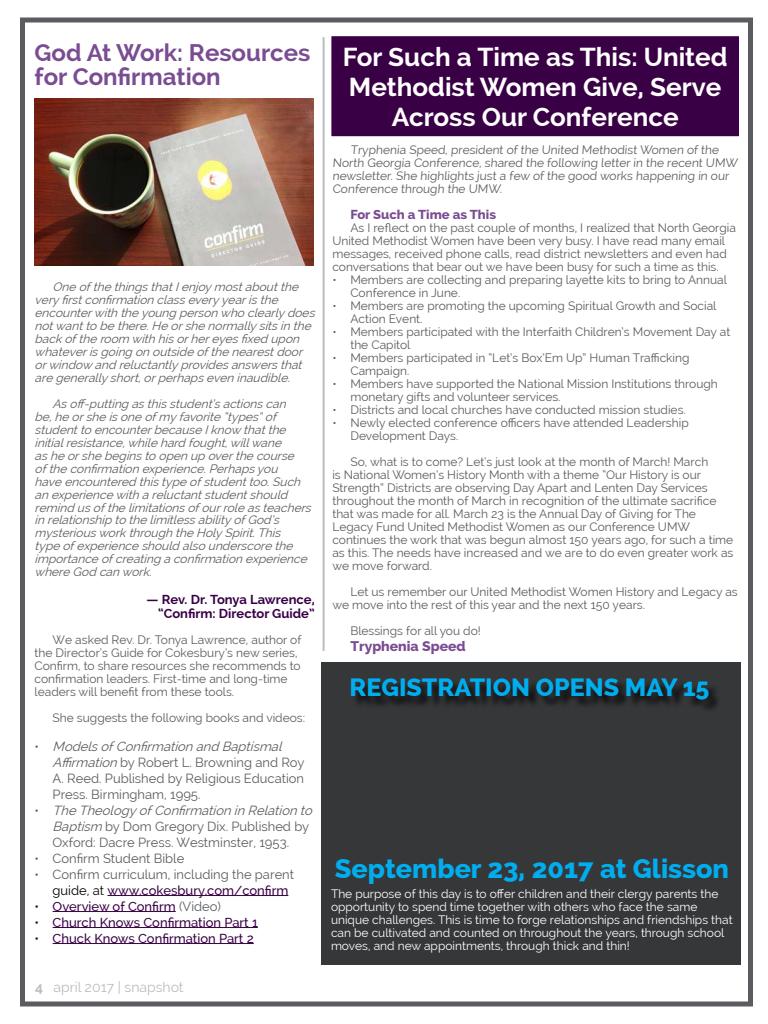
<style>
.page{position:relative;width:768px;height:1024px;background:#fff}
.page>*{position:absolute;margin:0;border:0;box-sizing:border-box;transform-origin:0 0}
.t1{font:800 27px "Raleway";color:#00aeef}
.t2{font:700 26px/30px "Raleway";color:#fff;text-align:center}
.t3{font:800 25px "Raleway";color:#00aeef}
.t4{font:700 24px/24px "Raleway";color:#7a4c92}
.t5{font:14px "Raleway";color:#b9bec2}
.t6{font:800 14px "Raleway";color:#7a4c92}
.t7{font:13px/16px "Raleway";color:#5a5c60}
.t8{font:500 13px "Raleway";color:#390045}
.t9{font:700 13px/14px "Raleway";color:#390045;text-align:right}
.t10{font:800 13px "Raleway";color:#7a4c92}
.t11{font:12px/13px "Raleway";color:#5a5c60}
.t12{font:italic 12px/13px "Raleway";color:#5a5c60}
.t13{font:12px/13px "Raleway";color:#fff}
.s1{font-style:italic}
.s2{color:#000}
.s3{font-weight:500;color:#390045}
.s4{font-weight:400;color:#5a5c60}
.s5{font-weight:700}
</style>
<div class="page">
<div style="left:20px;top:18px;width:733px;height:988px;border:5px solid #5a5c60"></div>
<div style="left:322px;top:662px;width:419px;height:303px;background:#363739"></div>
<div style="left:334px;top:39px;width:402px;height:95px;background:#390045"></div>
<div style="left:331px;top:36px;width:408px;height:100px;border:5px solid #390045"></div>
<hr style="left:323px;top:37px;width:2px;height:614px;background:#b8bec2">
<div style="left:353px;top:680px;width:368px;height:33px;background:#000;opacity:.75"></div>
<hr style="left:108px;top:895px;width:180px;height:1px;background:#390045">
<hr style="left:53px;top:911px;width:123px;height:1px;background:#390045">
<hr style="left:53px;top:927px;width:205px;height:1px;background:#390045">
<hr style="left:53px;top:943px;width:201px;height:1px;background:#390045">
<img style="left:35px;top:98px;width:279px;height:168px">
<h3 class="t4" style="left:35px;top:40px;width:277px">God At Work: Resources for Confirmation</h3>
<p class="t12" style="left:35px;top:280px;width:285px;text-indent:18px">One ofthe thingsthatIenjoymostaboutthe veryfirstconfirmation classeveryyearisthe encounterwith the young person who clearlydoes notwantto be there.He orshe normallysitsin the backofthe room with hisorhereyesfixed upon whateverisgoing on outside ofthe nearestdoor orwindow and reluctantlyprovidesanswersthat are generallyshort,orperhapseven inaudible.</p>
<p class="t12" style="left:35px;top:397px;width:281px;text-indent:18px">Asoff-putting asthisstudent’sactionscan be,he orshe isone ofmyfavorite “types”of studentto encounterbecause Iknow thatthe initialresistance,while hard fought,willwane ashe orshe beginsto open up overthe course ofthe confirmation experience.Perhapsyou have encountered thistype ofstudenttoo.Such an experience with areluctantstudentshould remind usofthe limitationsofourrole asteachers in relationship to the limitlessabilityofGod’s mysteriousworkthrough the HolySpirit.This type ofexperience should also underscore the importance ofcreating aconfirmation experience where God can work.</p>
<p class="t9" style="left:147px;top:592px;width:170px">— Rev. Dr. Tonya Lawrence, “Confirm: Director Guide”</p>
<p class="t11" style="left:35px;top:633px;width:268px;text-indent:18px">We asked Rev. Dr. Tonya Lawrence, author of the Director’s Guide for Cokesbury’s new series, Confirm, to share resources she recommends to confirmation leaders. First-time and long-time leaders will benefit from these tools.</p>
<p class="t11" style="left:53px;top:711px;width:254px">She suggests the following books and videos:</p>
<p class="t7" style="left:53px;top:738px;width:253px;text-indent:-18px">• <span class="s1">ModelsofConfirmation and Baptismal Affirmation</span> by Robert L. Browning and Roy A. Reed. Published by Religious Education Press. Birmingham, 1995.</p>
<p class="t7" style="left:53px;top:802px;width:265px;text-indent:-18px">• <span class="s1">The TheologyofConfirmation in Relation to<br>Baptism</span> by Dom Gregory Dix. Published by<br>Oxford: Dacre Press. Westminster, 1953.</p>
<p class="t7" style="left:35px;top:850px;width:151px">• Confirm Student Bible</p>
<p class="t7" style="left:53px;top:866px;width:243px;text-indent:-18px">• Confirm curriculum, including the parent <span class="s2">guide, at</span> <span class="s3">www.cokesbury.com/confirm</span></p>
<p class="t8" style="left:35px;top:898px;width:188px">• Overview of Confirm <span class="s4">(Video)</span></p>
<p class="t8" style="left:35px;top:914px;width:225px">• Church Knows Confirmation Part 1</p>
<p class="t8" style="left:35px;top:930px;width:221px">• Chuck Knows Confirmation Part 2</p>
<p class="t5" style="left:35px;top:979px;width:150px"><span class="s5">4</span> april 2017 | snapshot</p>
<h2 class="t2" style="left:343px;top:42px;width:387px">For Such a Time as This: United<br>Methodist Women Give, Serve<br>Across Our Conference</h2>
<p class="t11" style="left:332px;top:143px;width:408px;text-indent:18px">Tryphenia Speed, president of the United Methodist Women of the North Georgia Conference, shared the following letter in the recent UMW newsletter. She highlights just a few of the good works happening in our Conference through the UMW.</p>
<p class="t10" style="left:350px;top:207px;width:147px">For Such a Time as This</p>
<p class="t11" style="left:332px;top:221px;width:405px;text-indent:18px">As I reflect on the past couple of months, I realized that North Georgia United Methodist Women have been very busy. I have read many email messages, received phone calls, read district newsletters and even had conversations that bear out we have been busy for such a time as this.</p>
<p class="t11" style="left:350px;top:273px;width:378px;text-indent:-18px">• Members are collecting and preparing layette kits to bring to Annual<br>Conference in June.</p>
<p class="t11" style="left:350px;top:299px;width:368px;text-indent:-18px">• Members are promoting the upcoming Spiritual Growth and Social<br>Action Event.</p>
<p class="t11" style="left:350px;top:325px;width:381px;text-indent:-18px">• Members participated with the Interfaith Children’s Movement Day at the Capitol</p>
<p class="t11" style="left:350px;top:351px;width:341px;text-indent:-18px">• Members participated in “Let’s Box’Em Up” Human Trafficking<br>Campaign.</p>
<p class="t11" style="left:350px;top:377px;width:369px;text-indent:-18px">• Members have supported the National Mission Institutions through monetary gifts and volunteer services.</p>
<p class="t11" style="left:332px;top:403px;width:355px">• Districts and local churches have conducted mission studies.</p>
<p class="t11" style="left:350px;top:416px;width:340px;text-indent:-18px">• Newly elected conference officers have attended Leadership<br>Development Days.</p>
<p class="t11" style="left:332px;top:455px;width:403px;text-indent:18px">So, what is to come? Let’s just look at the month of March! March<br>is National Women’s History Month with a theme “Our History is our Strength” Districts are observing Day Apart and Lenten Day Services throughout the month of March in recognition of the ultimate sacrifice that was made for all. March 23 is the Annual Day of Giving for The Legacy Fund United Methodist Women as our Conference UMW continues the work that was begun almost 150 years ago, for such a time as this. The needs have increased and we are to do even greater work as we move forward.</p>
<p class="t11" style="left:332px;top:585px;width:407px;text-indent:18px">Let us remember our United Methodist Women History and Legacy as we move into the rest of this year and the next 150 years.</p>
<p class="t11" style="left:350px;top:624px;width:132px">Blessings for all you do!</p>
<p class="t6" style="left:350px;top:638px;width:117px">Tryphenia Speed</p>
<h3 class="t3" style="left:349px;top:673px;width:362px">REGISTRATION OPENS MAY 15</h3>
<h1 class="t1" style="left:335px;top:854px;width:396px">September 23, 2017 at Glisson</h1>
<p class="t13" style="left:331px;top:888px;width:403px">The purpose of this day is to offer children and their clergy parents the opportunity to spend time together with others who face the same unique challenges. This is time to forge relationships and friendships that can be cultivated and counted on throughout the years, through school moves, and new appointments, through thick and thin!</p>
</div>
